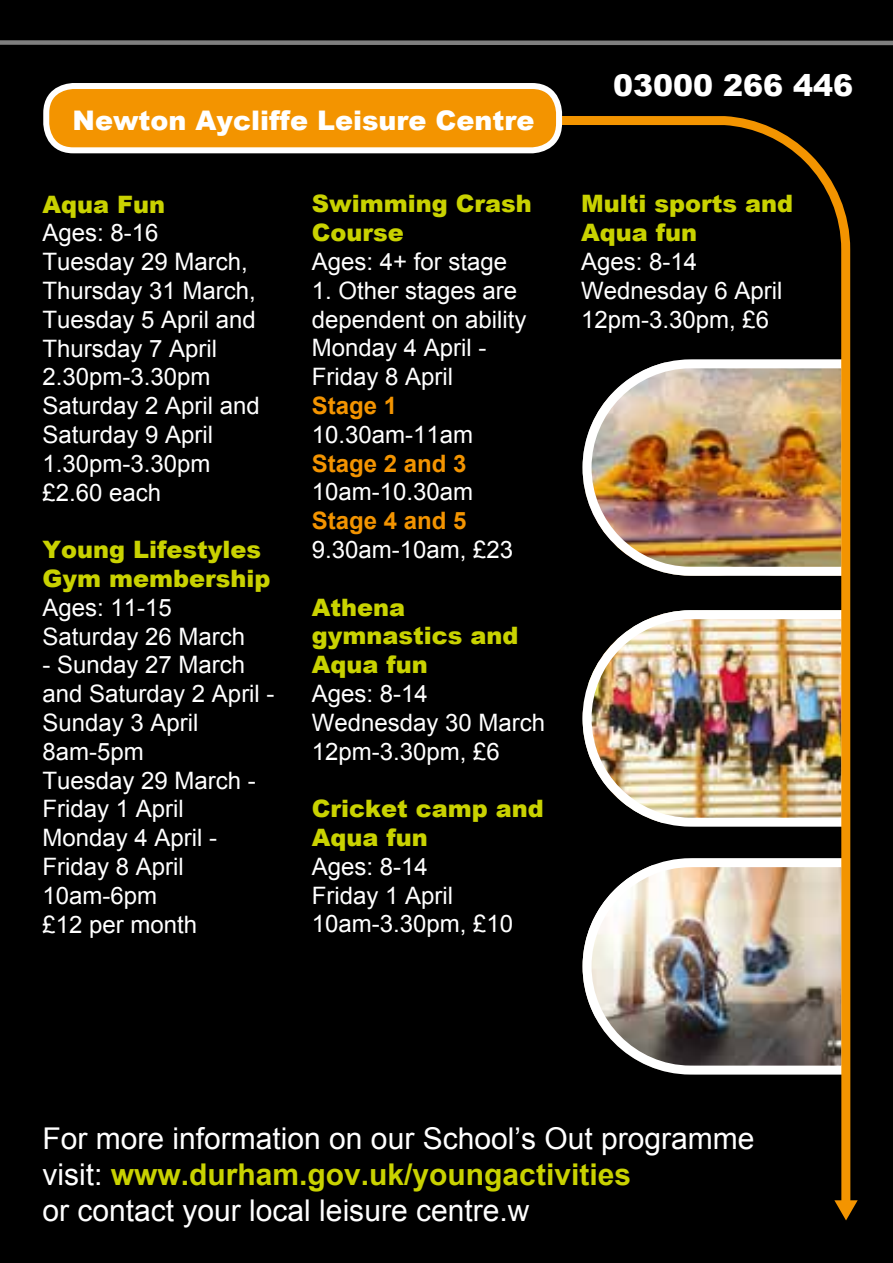
<style>
.page{position:relative;width:893px;height:1263px;background:#000}
.page>*{position:absolute;margin:0;border:0;box-sizing:border-box;transform-origin:0 0}
.t1{font:30px/36px "Arial";color:#fff}
.t2{font:900 30px "Arial";color:#fff}
.t3{font:900 27px "Arial";color:#fff}
.t4{font:24px/28.8px "Arial";color:#fff}
.t5{font:900 24px/28.8px "Arial";color:#c9d200}
.t6{font:700 24px "Arial";color:#f39400}
.s1{font-weight:700;color:#c9d200}
</style>
<div class="page">
<div style="left:0;top:40px;width:893px;height:5px;background:#7f7f7f"></div>
<img style="left:155px;top:40px;width:700px;height:1160px">
<svg style="left:834px;top:1200px;width:24px;height:20px"></svg>
<div style="left:46px;top:86px;width:513px;height:64px;background:#f39400;border-radius:27px"></div>
<div style="left:43px;top:83px;width:519px;height:70px;border:6px solid #fff;border-radius:27px"></div>
<p class="t3" style="left:73px;top:101px;width:463px">Newton Aycliffe Leisure Centre</p>
<p class="t5" style="left:43px;top:189px;width:124px">Aqua Fun</p>
<p class="t4" style="left:43px;top:219px;width:219px">Ages: 8-16<br>Tuesday 29 March,<br>Thursday 31 March,<br>Tuesday 5 April and<br>Thursday 7 April<br>2.30pm-3.30pm<br>Saturday 2 April and<br>Saturday 9 April<br>1.30pm-3.30pm £2.60 each</p>
<p class="t5" style="left:43px;top:534px;width:229px">Young Lifestyles<br>Gym membership</p>
<p class="t4" style="left:43px;top:593px;width:204px">Ages: 11-15<br>Saturday 26 March</p>
<p class="t4" style="left:43px;top:651px;width:234px">- Sunday 27 March and Saturday 2 April -<br>Sunday 3 April<br>8am-5pm<br>Tuesday 29 March -<br>Friday 1 April<br>Monday 4 April -<br>Friday 8 April<br>10am-6pm<br>£12 per month</p>
<p class="t5" style="left:312px;top:189px;width:221px">Swimming Crash<br>Course</p>
<p class="t4" style="left:312px;top:247px;width:197px">Ages: 4+ for stage</p>
<p class="t4" style="left:312px;top:276px;width:216px">1. Other stages are dependent on ability<br>Monday 4 April -<br>Friday 8 April</p>
<p class="t6" style="left:312px;top:390px;width:87px">Stage 1</p>
<p class="t4" style="left:312px;top:420px;width:163px">10.30am-11am</p>
<p class="t6" style="left:312px;top:447px;width:156px">Stage 2 and 3</p>
<p class="t4" style="left:312px;top:478px;width:163px">10am-10.30am</p>
<p class="t6" style="left:312px;top:505px;width:156px">Stage 4 and 5</p>
<p class="t4" style="left:312px;top:535px;width:203px">9.30am-10am, £23</p>
<p class="t5" style="left:312px;top:592px;width:208px">Athena gymnastics and<br>Aqua fun</p>
<p class="t4" style="left:312px;top:679px;width:235px">Ages: 8-14<br>Wednesday 30 March<br>12pm-3.30pm, £6</p>
<p class="t5" style="left:312px;top:793px;width:234px">Cricket camp and<br>Aqua fun</p>
<p class="t4" style="left:312px;top:852px;width:203px">Ages: 8-14<br>Friday 1 April<br>10am-3.30pm, £10</p>
<p class="t2" style="left:613px;top:63px;width:242px">03000 266 446</p>
<p class="t5" style="left:581px;top:189px;width:213px">Multi sports and<br>Aqua fun</p>
<p class="t4" style="left:581px;top:247px;width:203px">Ages: 8-14<br>Wednesday 6 April<br>12pm-3.30pm, £6</p>
<p class="t1" style="left:43px;top:1120px;width:713px">For more information on our School’s Out programme visit: <span class="s1">www.durham.gov.uk/youngactivities<br></span>or contact your local leisure centre.w</p>
</div>
